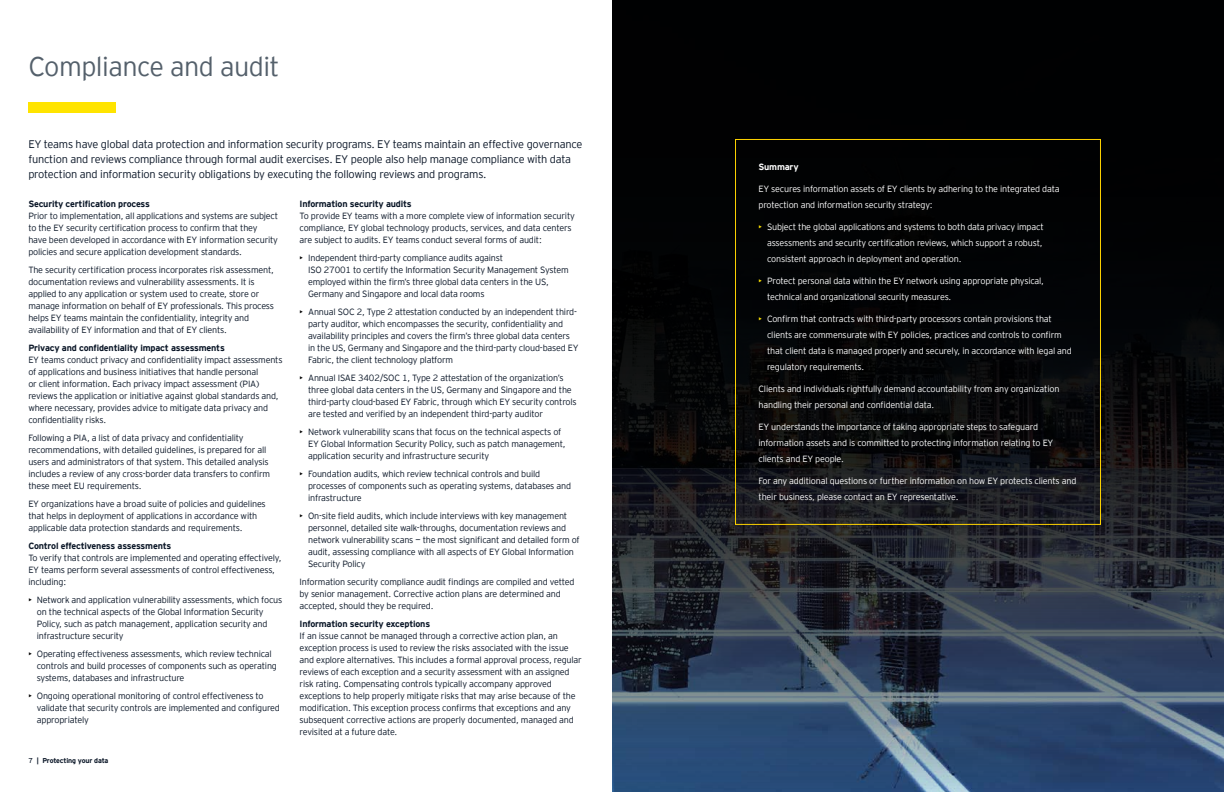
<style>
.page{position:relative;width:1224px;height:792px;background:#fff}
.page>*{position:absolute;margin:0;border:0;box-sizing:border-box;transform-origin:0 0}
.t1{font:300 27px "EY Interstate";letter-spacing:-.02em;color:#54606b}
.t2{font:300 11px/15px "EY Interstate";letter-spacing:-.02em;color:#0a1627}
.t3{font:300 9px/12px "EY Interstate";letter-spacing:-.02em;color:#0a1627}
.t4{font:300 9px/16px "EY Interstate";letter-spacing:-.02em;color:#fff}
.t5{font:700 9px "EY Interstate";letter-spacing:-.02em;color:#0a1627}
.t6{font:700 9px "EY Interstate";letter-spacing:-.02em;color:#fff}
.t7{font:700 7px "EY Interstate";letter-spacing:-.02em;color:#0a1627}
.s1{color:#000}
.s2{font-weight:400}
.s3{color:#ffe400}
</style>
<div class="page">
<svg style="left:612px;top:0;width:612px;height:792px;background:#141a22"></svg>
<div style="left:735px;top:139px;width:366px;height:386px;border:1px solid #ffd400"></div>
<div style="left:28px;top:103px;width:88px;height:10px;background:#ffe400"></div>
<h1 class="t1" style="left:28px;top:48px;width:253px">Compliance and audit</h1>
<p class="t2" style="left:28px;top:136px;width:556px">EY teams have global data protection and information security programs. EY teams maintain an effective governance function and reviews compliance through formal audit exercises. EY people also help manage compliance with data protection and information security obligations by executing the following reviews and programs.</p>
<p class="t5" style="left:28px;top:198px;width:123px">Security certification process</p>
<p class="t3" style="left:28px;top:210px;width:251px">Prior to implementation, all applications and systems are subject to the EY security certification process to confirm that they have been developed in accordance with EY information security policies and secure application development standards.</p>
<p class="t3" style="left:28px;top:264px;width:247px">The security certification process incorporates risk assessment, documentation reviews and vulnerability assessments. It is applied to any application or system used to create, store or manage information on behalf of EY professionals. This process helps EY teams maintain the confidentiality, integrity and availability of EY information and that of EY clients.</p>
<p class="t5" style="left:28px;top:342px;width:198px">Privacy and confidentiality impact assessments</p>
<p class="t3" style="left:28px;top:353px;width:256px">EY teams conduct privacy and confidentiality impact assessments of applications and business initiatives that handle personal<br>or client information. Each privacy impact assessment (PIA) reviews the application or initiative against global standards and, where necessary, provides advice to mitigate data privacy and confidentiality risks.</p>
<p class="t3" style="left:28px;top:431px;width:243px">Following a PIA, a list of data privacy and confidentiality recommendations, with detailed guidelines, is prepared for all users and administrators of that system. This detailed analysis includes a review of any cross-border data transfers to confirm these meet EU requirements.</p>
<p class="t3" style="left:28px;top:497px;width:239px">EY organizations have a broad suite of policies and guidelines that helps in deployment of applications in accordance with applicable data protection standards and requirements.</p>
<p class="t5" style="left:28px;top:540px;width:144px">Control effectiveness assessments</p>
<p class="t3" style="left:28px;top:551px;width:255px">To verify that controls are implemented and operating effectively,<br>EY teams perform several assessments of control effectiveness, including:</p>
<p class="t3" style="left:37px;top:593px;width:247px;text-indent:-9px"><span class="s1">•</span> Network and application vulnerability assessments, which focus on the technical aspects of the Global Information Security Policy, such as patch management, application security and infrastructure security</p>
<p class="t3" style="left:37px;top:647px;width:242px;text-indent:-9px"><span class="s1">•</span> Operating effectiveness assessments, which review technical controls and build processes of components such as operating systems, databases and infrastructure</p>
<p class="t3" style="left:37px;top:689px;width:245px;text-indent:-9px"><span class="s1">•</span> Ongoing operational monitoring of control effectiveness to validate that security controls are implemented and configured appropriately</p>
<p class="t7" style="left:28px;top:755px;width:82px"><span class="s2">7</span> | Protecting your data</p>
<p class="t5" style="left:300px;top:198px;width:114px">Information security audits</p>
<p class="t3" style="left:300px;top:210px;width:277px">To provide EY teams with a more complete view of information security compliance, EY global technology products, services, and data centers are subject to audits. EY teams conduct several forms of audit:</p>
<p class="t3" style="left:308px;top:252px;width:262px;text-indent:-9px"><span class="s1">•</span> Independent third-party compliance audits against<br>ISO 27001 to certify the Information Security Management System employed within the firm’s three global data centers in the US, Germany and Singapore and local data rooms</p>
<p class="t3" style="left:308px;top:306px;width:272px;text-indent:-9px"><span class="s1">•</span> Annual SOC 2, Type 2 attestation conducted by an independent third&shy;party auditor, which encompasses the security, confidentiality and availability principles and covers the firm’s three global data centers in the US, Germany and Singapore and the third-party cloud-based EY Fabric, the client technology platform</p>
<p class="t3" style="left:308px;top:371px;width:270px;text-indent:-9px"><span class="s1">•</span> Annual ISAE 3402/SOC 1, Type 2 attestation of the organization’s three global data centers in the US, Germany and Singapore and the third-party cloud-based EY Fabric, through which EY security controls are tested and verified by an independent third-party auditor</p>
<p class="t3" style="left:308px;top:425px;width:259px;text-indent:-9px"><span class="s1">•</span> Network vulnerability scans that focus on the technical aspects of<br>EY Global Information Security Policy, such as patch management, application security and infrastructure security</p>
<p class="t3" style="left:308px;top:467px;width:265px;text-indent:-9px"><span class="s1">•</span> Foundation audits, which review technical controls and build processes of components such as operating systems, databases and infrastructure</p>
<p class="t3" style="left:308px;top:509px;width:273px;text-indent:-9px"><span class="s1">•</span> On-site field audits, which include interviews with key management personnel, detailed site walk-throughs, documentation reviews and network vulnerability scans — the most significant and detailed form of audit, assessing compliance with all aspects of EY Global Information Security Policy</p>
<p class="t3" style="left:300px;top:575px;width:277px">Information security compliance audit findings are compiled and vetted by senior management. Corrective action plans are determined and accepted, should they be required.</p>
<p class="t5" style="left:300px;top:617px;width:132px">Information security exceptions</p>
<p class="t3" style="left:300px;top:629px;width:284px">If an issue cannot be managed through a corrective action plan, an exception process is used to review the risks associated with the issue and explore alternatives. This includes a formal approval process, regular reviews of each exception and a security assessment with an assigned risk rating. Compensating controls typically accompany approved exceptions to help properly mitigate risks that may arise because of the modification. This exception process confirms that exceptions and any subsequent corrective actions are properly documented, managed and revisited at a future date.</p>
<p class="t6" style="left:759px;top:160px;width:42px">Summary</p>
<p class="t4" style="left:759px;top:180px;width:303px">EY secures information assets of EY clients by adhering to the integrated data protection and information security strategy:</p>
<p class="t4" style="left:767px;top:218px;width:278px;text-indent:-9px"><span class="s3">•</span> Subject the global applications and systems to both data privacy impact assessments and security certification reviews, which support a robust, consistent approach in deployment and operation.</p>
<p class="t4" style="left:767px;top:272px;width:279px;text-indent:-9px"><span class="s3">•</span> Protect personal data within the EY network using appropriate physical, technical and organizational security measures.</p>
<p class="t4" style="left:767px;top:310px;width:306px;text-indent:-9px"><span class="s3">•</span> Confirm that contracts with third-party processors contain provisions that clients are commensurate with EY policies, practices and controls to confirm that client data is managed properly and securely, in accordance with legal and regulatory requirements.</p>
<p class="t4" style="left:759px;top:380px;width:303px">Clients and individuals rightfully demand accountability from any organization handling their personal and confidential data.</p>
<p class="t4" style="left:759px;top:418px;width:296px">EY understands the importance of taking appropriate steps to safeguard information assets and is committed to protecting information relating to EY clients and EY people.</p>
<p class="t4" style="left:759px;top:472px;width:319px">For any additional questions or further information on how EY protects clients and their business, please contact an EY representative.</p>
</div>
